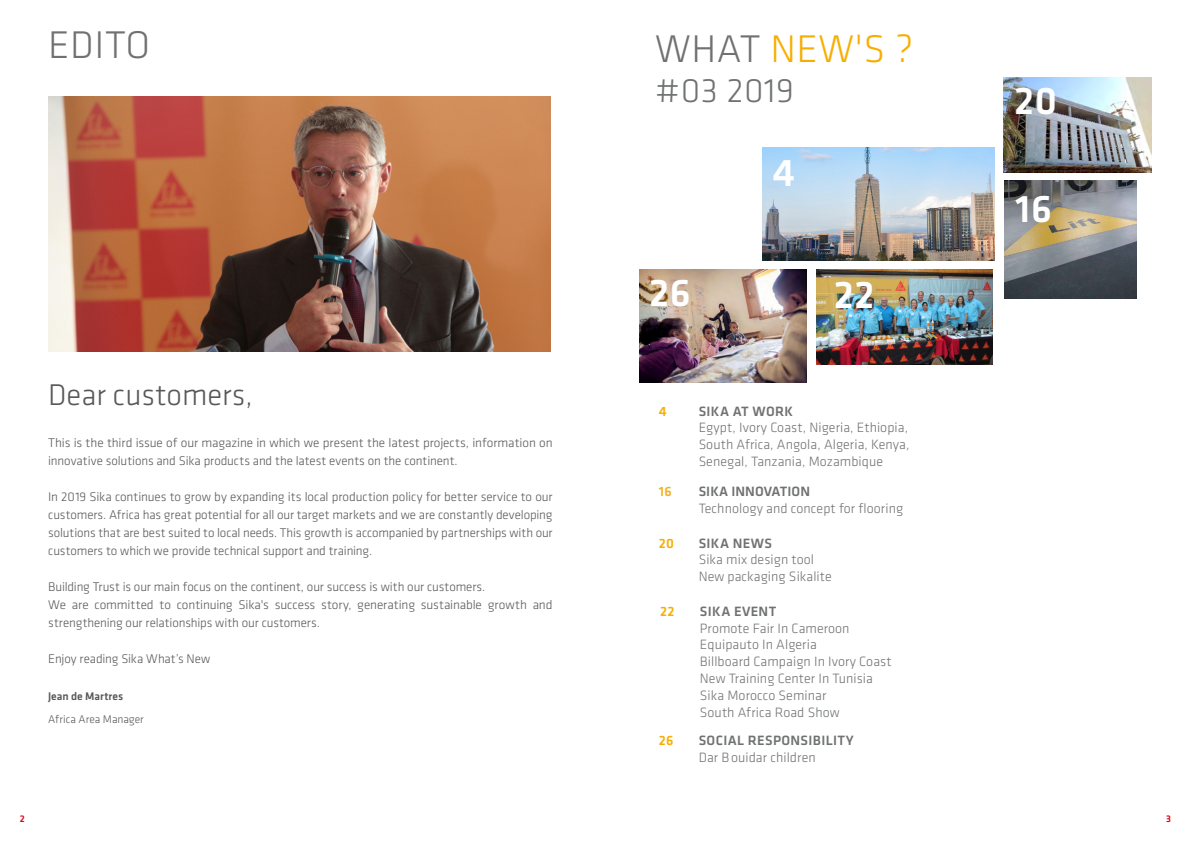
<style>
.page{position:relative;width:1191px;height:842px;background:#fff}
.page>*{position:absolute;margin:0;border:0;box-sizing:border-box;transform-origin:0 0}
.t1{font:300 40px "Klavika";letter-spacing:.015em;color:#f8ae00}
.t2{font:500 40px "Klavika";letter-spacing:.015em;color:#fff}
.t3{font:300 40px "Klavika";letter-spacing:.015em;color:#707172}
.t4{font:300 35px "Klavika";letter-spacing:.015em;color:#707172}
.t5{font:300 31px "Klavika";color:#58585a}
.t6{font:300 14px/16.8px "Klavika";letter-spacing:.005em;color:#707172}
.t7{font:500 14px "Klavika";letter-spacing:.025em;color:#707172}
.t8{font:500 14px "Klavika";letter-spacing:.005em;color:#707172}
.t9{font:500 14px "Klavika";color:#f8ae00}
.t10{font:500 14px "Klavika";color:#f3b125}
.t11{font:300 13px/18px "Klavika";letter-spacing:-.01em;color:#58585a}
.t12{font:300 11.5px "Klavika";letter-spacing:-.005em;color:#58585a}
.t13{font:500 11.5px "Klavika";color:#58585a}
.t14{font:500 10px "Klavika";color:#e2001a}
.s1{color:#707172}
.s2{font-size:30px}
</style>
<div class="page">
<img style="left:762px;top:147px;width:232px;height:114px">
<img style="left:1003px;top:77px;width:148px;height:96px">
<img style="left:1004px;top:181px;width:132px;height:117px">
<img style="left:816px;top:270px;width:176px;height:94px">
<img style="left:48px;top:97px;width:503px;height:254px">
<img style="left:639px;top:269px;width:167px;height:114px">
<h1 class="t3" style="left:48px;top:20px;width:103px">EDITO</h1>
<h1 class="t1" style="left:655px;top:24px;width:260px"><span class="s1">WHAT</span> NEW'S ?</h1>
<h2 class="t4" style="left:655px;top:69px;width:140px">#03 2019</h2>
<h3 class="t5" style="left:48px;top:376px;width:206px">Dear customers<span class="s2">,</span></h3>
<p class="t11" style="left:48px;top:433px;width:506px">This is the third issue of our magazine in which we present the latest projects, information on innovative solutions and Sika products and the latest events on the continent.</p>
<p class="t11" style="left:48px;top:487px;width:506px;text-align:justify">In 2019 Sika continues to grow by expanding its local production policy for better service to our customers. Africa has great potential for all our target markets and we are constantly developing solutions that are best suited to local needs. This growth is accompanied by partnerships with our customers to which we provide technical support and training.</p>
<p class="t11" style="left:48px;top:577px;width:506px">Building Trust is our main focus on the continent, our success is with our customers.<br>We are committed to continuing Sika's success story, generating sustainable growth and strengthening our relationships with our customers.</p>
<p class="t11" style="left:48px;top:649px;width:164px">Enjoy reading Sika What’s New</p>
<p class="t13" style="left:48px;top:689px;width:76px">Jean de Martres</p>
<p class="t12" style="left:48px;top:712px;width:97px">Africa Area Manager</p>
<h1 class="t2" style="left:649px;top:266px;width:43px">26</h1>
<h1 class="t2" style="left:772px;top:146px;width:24px">4</h1>
<h1 class="t2" style="left:834px;top:267px;width:42px">22</h1>
<p class="t9" style="left:659px;top:401px;width:9px">4</p>
<p class="t7" style="left:698px;top:401px;width:96px">SIKA AT WORK</p>
<p class="t6" style="left:698px;top:419px;width:212px;text-align:justify">Egypt, Ivory Coast, Nigeria, Ethiopia, South Africa, Angola, Algeria, Kenya, Senegal, Tanzania, Mozambique</p>
<p class="t10" style="left:659px;top:482px;width:14px">16</p>
<p class="t8" style="left:698px;top:482px;width:113px">SIKA INNOVATION</p>
<p class="t6" style="left:698px;top:500px;width:206px">Technology and concept for flooring</p>
<p class="t9" style="left:659px;top:533px;width:16px">20</p>
<p class="t7" style="left:698px;top:533px;width:75px">SIKA NEWS</p>
<p class="t6" style="left:698px;top:551px;width:135px">Sika mix design tool<br>New packaging Sikalite</p>
<p class="t9" style="left:660px;top:602px;width:16px">22</p>
<p class="t7" style="left:700px;top:602px;width:78px">SIKA EVENT</p>
<p class="t6" style="left:700px;top:619px;width:193px">Promote Fair In Cameroon<br>Equipauto In Algeria<br>Billboard Campaign In Ivory Coast<br>New Training Center In Tunisia<br>Sika Morocco Seminar<br>South Africa Road Show</p>
<p class="t9" style="left:659px;top:731px;width:16px">26</p>
<p class="t7" style="left:698px;top:731px;width:156px">SOCIAL RESPONSIBILITY</p>
<p class="t6" style="left:698px;top:749px;width:119px">Dar Bouidar children</p>
<h1 class="t2" style="left:1014px;top:74px;width:45px">20</h1>
<h1 class="t2" style="left:1015px;top:182px;width:38px">16</h1>
<p class="t14" style="left:20px;top:812px;width:7px">2</p>
<p class="t14" style="left:1166px;top:812px;width:6px">3</p>
</div>
